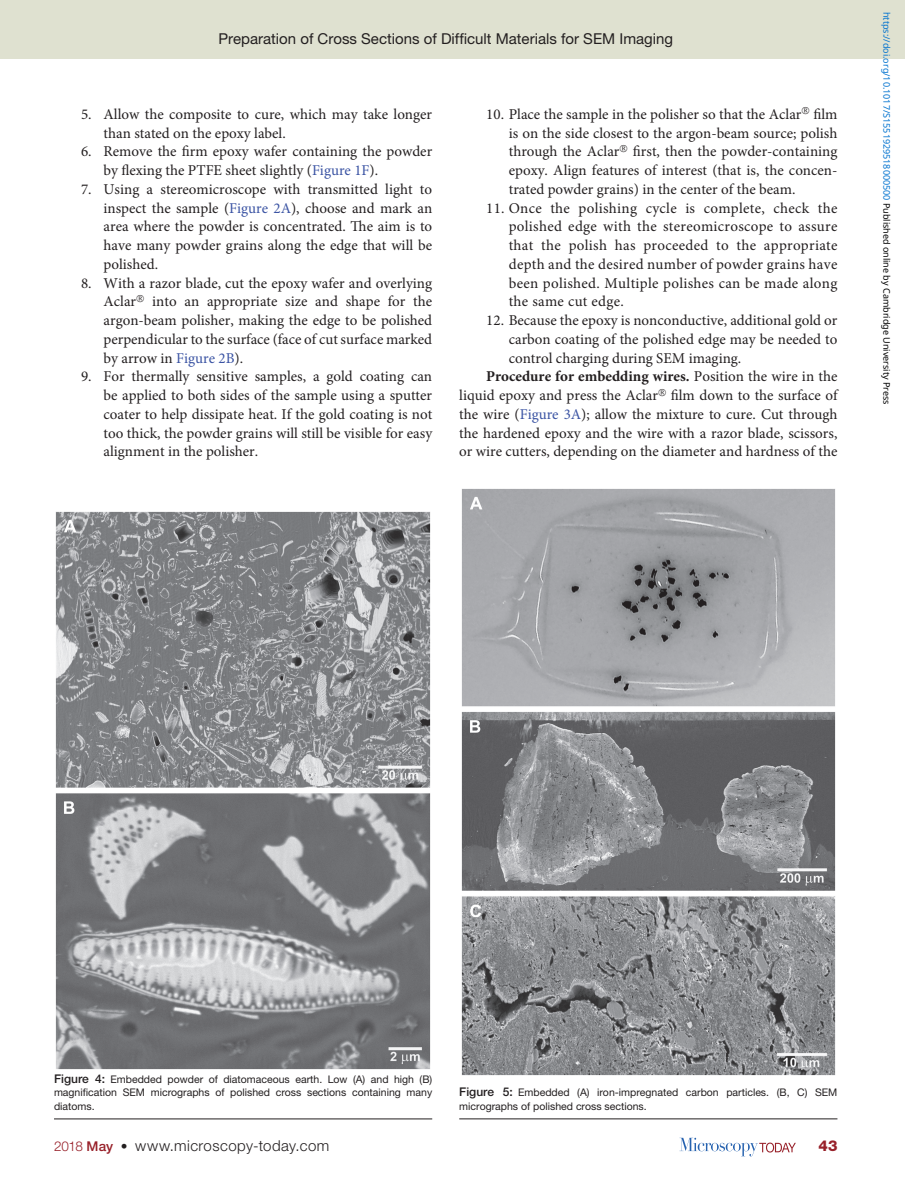
<style>
.page{position:relative;width:905px;height:1188px;background:#fff}
.page>*{position:absolute;margin:0;border:0;box-sizing:border-box;transform-origin:0 0}
.t1{font:15px/18.8px "Minion Pro";color:#231f20;text-align:justify}
.t2{font:15px "Helvetica Neue LT Std";color:#231f20}
.t3{font:700 15px "Minion Pro";color:#231f20}
.t4{font:300 15px "Helvetica Neue LT Std";letter-spacing:.03em;color:#231f20}
.t5{font:800 15px "Helvetica Neue LT Std";color:#98212a}
.t6{font:10.5px/13.5px "Helvetica Neue LT Std";color:#231f20;text-align:justify}
.t7{font:9px "Noto Sans";color:#0172cf}
.s1{color:#3a53a3}
.s2{font-weight:400}
.s3{color:#000}
.s4{font-weight:500;font-size:12px}
.s5{font-size:13.5px;color:#98212a}
.s6{font-weight:500;font-size:13.5px;color:#98212a}
.s7{font-weight:500;font-size:13.5px}
</style>
<div class="page">
<svg style="left:679px;top:1138px;width:116px;height:18px"></svg>
<div style="left:0;top:0;width:904px;height:58px;background:#dfe1d0"></div>
<img style="left:56px;top:511px;width:374px;height:558px">
<hr style="left:54px;top:1119px;width:378px;height:1px;background:#231f20">
<img style="left:461px;top:489px;width:374px;height:586px">
<hr style="left:459px;top:1119px;width:378px;height:1px;background:#231f20">
<p class="t2" style="left:218px;top:30px;width:456px">Preparation of Cross Sections of Difficult Materials for SEM Imaging</p>
<p class="t1" style="left:103px;top:105px;width:330px;text-indent:-22px">5. Allow the composite to cure, which may take longer than stated on the epoxy label.</p>
<p class="t1" style="left:103px;top:142px;width:330px;text-indent:-22px">6. Remove the firm epoxy wafer containing the powder by flexing the PTFE sheet slightly (<span class="s1">Figure 1F</span>).</p>
<p class="t1" style="left:103px;top:180px;width:330px;text-indent:-22px">7. Using a stereomicroscope with transmitted light to inspect the sample (<span class="s1">Figure 2A</span>), choose and mark an area where the powder is concentrated. The aim is to have many powder grains along the edge that will be polished.</p>
<p class="t1" style="left:103px;top:274px;width:330px;text-indent:-22px">8. With a razor blade, cut the epoxy wafer and overlying Aclar into an appropriate size and shape for the argon-beam polisher, making the edge to be polished perpendicular to the surface (face of cut surface marked by arrow in <span class="s1">Figure 2B</span>).</p>
<p class="t1" style="left:103px;top:367px;width:330px;text-indent:-23px">9. For thermally sensitive samples, a gold coating can be applied to both sides of the sample using a sputter coater to help dissipate heat. If the gold coating is not too thick, the powder grains will still be visible for easy alignment in the polisher.</p>
<p class="t1" style="left:508px;top:105px;width:330px;text-indent:-22px">10. Place the sample in the polisher so that the Aclar film is on the side closest to the argon-beam source; polish through the Aclar first, then the powder-containing epoxy. Align features of interest (that is, the concen&shy;trated powder grains) in the center of the beam.</p>
<p class="t1" style="left:508px;top:199px;width:330px;text-indent:-22px">11. Once the polishing cycle is complete, check the polished edge with the stereomicroscope to assure that the polish has proceeded to the appropriate depth and the desired number of powder grains have been polished. Multiple polishes can be made along the same cut edge.</p>
<p class="t1" style="left:486px;top:311px;width:353px">12. Because the epoxy is nonconductive, additional gold or</p>
<p class="t1" style="left:508px;top:330px;width:330px">carbon coating of the polished edge may be needed to</p>
<p class="t1" style="left:508px;top:349px;width:234px">control charging during SEM imaging.</p>
<p class="t3" style="left:486px;top:366px;width:352px">Procedure for embedding wires. <span class="s2">Position the wire in the</span></p>
<p class="t1" style="left:459px;top:386px;width:380px">liquid epoxy and press the Aclar film down to the surface of</p>
<p class="t1" style="left:459px;top:405px;width:379px">the wire (<span class="s1">Figure 3A</span>); allow the mixture to cure. Cut through</p>
<p class="t1" style="left:459px;top:424px;width:379px">the hardened epoxy and the wire with a razor blade, scissors,</p>
<p class="t1" style="left:459px;top:442px;width:379px">or wire cutters, depending on the diameter and hardness of the</p>
<p class="t7" style="left:893px;top:12px;width:394px;rotate:90deg">https://doi.org/10.1017/S1551929518000500 <span class="s3">Published online by Cambridge University Press</span></p>
<p class="t6" style="left:54px;top:1072px;width:380px"><span class="s4">Figure 4:</span> Embedded powder of diatomaceous earth. Low (A) and high (B) magnification SEM micrographs of polished cross sections containing many diatoms.</p>
<p class="t6" style="left:459px;top:1085px;width:380px"><span class="s4">Figure 5:</span> Embedded (A) iron-impregnated carbon particles. (B, C) SEM micrographs of polished cross sections.</p>
<p class="t4" style="left:54px;top:1137px;width:277px"><span class="s5">2018</span> <span class="s6">May</span> <span class="s7">•</span> www.microscopy-today.com</p>
<p class="t5" style="left:818px;top:1137px;width:21px">43</p>
</div>
